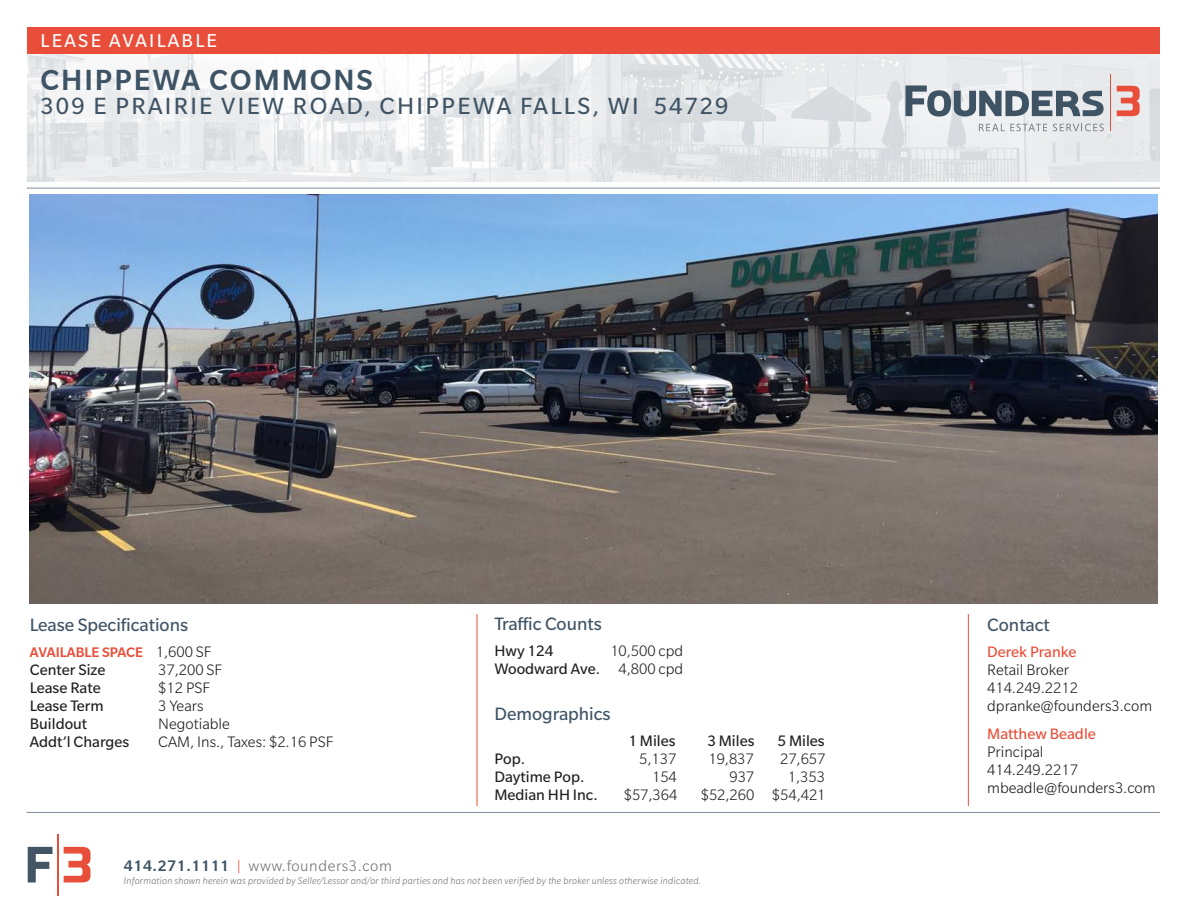
<style>
.page{position:relative;width:1188px;height:918px;background:#fff}
.page>*{position:absolute;margin:0;border:0;box-sizing:border-box;transform-origin:0 0}
.t1{font:500 31.5px "Slate Pro";letter-spacing:.06em;color:#3e5364}
.t2{font:25.5px "Slate Pro";letter-spacing:.09em;color:#3e5364}
.t3{font:20.25px "Slate Pro";letter-spacing:.11em;color:#fff}
.t4{font:19.5px "Slate Pro";color:#3e5364}
.t5{font:300 16.5px/18px "Slate Pro";color:#231f20;text-align:right}
.t6{font:16.5px "Slate Pro";color:#231f20}
.t7{font:300 16.5px "Slate Pro";letter-spacing:.035em;color:#757679}
.t8{font:16.5px "Slate Pro";color:#e94e3a}
.t9{font:500 15px "Slate Pro";color:#e94e3a}
.t10{font:italic 300 10.5px "Slate Pro";letter-spacing:.02em;color:#757679}
.s1{font-weight:300;font-size:16.5px;color:#231f20}
.s2{font-weight:400}
.s3{font-weight:500;color:#3e5364}
.s4{color:#e94e3a}
</style>
<div class="page">
<img style="left:27px;top:54px;width:1133px;height:128px">
<hr style="left:1110px;top:75px;width:1px;height:56px;background:#e94e3a">
<svg style="left:905px;top:86px;width:199px;height:31px"></svg>
<svg style="left:1117px;top:86px;width:23px;height:30px"></svg>
<svg style="left:979px;top:124px;width:68px;height:7px"></svg>
<svg style="left:1053px;top:124px;width:51px;height:7px"></svg>
<hr style="left:27px;top:188px;width:1133px;height:1px;background:#7d8995">
<div style="left:27px;top:27px;width:1133px;height:27px;background:#e94e3a"></div>
<hr style="left:58px;top:834px;width:1px;height:61px;background:#e84f3b">
<svg style="left:28px;top:847px;width:24px;height:35px"></svg>
<svg style="left:64px;top:847px;width:26px;height:35px"></svg>
<hr style="left:27px;top:812px;width:1133px;height:1px;background:#7d8995">
<hr style="left:968px;top:614px;width:1px;height:192px;background:#e94e3a">
<hr style="left:477px;top:614px;width:1px;height:192px;background:#e94e3a">
<img style="left:30px;top:194px;width:1128px;height:410px">
<p class="t3" style="left:41px;top:30px;width:178px">LEASE AVAILABLE</p>
<p class="t1" style="left:41px;top:60px;width:334px">CHIPPEWA COMMONS</p>
<p class="t2" style="left:41px;top:93px;width:689px">309 E PRAIRIE VIEW ROAD, CHIPPEWA FALLS, WI 54729</p>
<p class="t4" style="left:30px;top:615px;width:160px">Lease Specifications</p>
<p class="t9" style="left:30px;top:643px;width:183px">AVAILABLE SPACE <span class="s1">1,600 SF</span></p>
<p class="t6" style="left:30px;top:661px;width:77px">Center Size</p>
<p class="t5" style="left:158px;top:660px;width:65px">37,200 SF</p>
<p class="t6" style="left:30px;top:679px;width:72px">Lease Rate</p>
<p class="t5" style="left:158px;top:678px;width:53px">$12 PSF</p>
<p class="t6" style="left:30px;top:697px;width:75px">Lease Term</p>
<p class="t5" style="left:158px;top:696px;width:47px">3 Years</p>
<p class="t6" style="left:30px;top:715px;width:59px">Buildout</p>
<p class="t5" style="left:158px;top:714px;width:73px">Negotiable</p>
<p class="t6" style="left:30px;top:733px;width:101px">Addt’l Charges</p>
<p class="t5" style="left:158px;top:732px;width:177px">CAM, Ins., Taxes: $2.16 PSF</p>
<p class="t4" style="left:494px;top:614px;width:109px">Traffic Counts</p>
<p class="t6" style="left:494px;top:642px;width:61px">Hwy 124</p>
<p class="t5" style="left:494px;top:641px;width:190px">10,500 cpd<br><span class="s2">Woodward Ave.</span> 4,800 cpd</p>
<p class="t4" style="left:494px;top:704px;width:118px">Demographics</p>
<p class="t6" style="left:628px;top:732px;width:49px">1 Miles</p>
<p class="t6" style="left:707px;top:732px;width:49px">3 Miles</p>
<p class="t6" style="left:778px;top:732px;width:49px">5 Miles</p>
<p class="t6" style="left:494px;top:750px;width:32px">Pop.</p>
<p class="t5" style="left:639px;top:749px;width:39px">5,137</p>
<p class="t5" style="left:708px;top:749px;width:47px">19,837</p>
<p class="t5" style="left:780px;top:749px;width:47px">27,657</p>
<p class="t6" style="left:494px;top:768px;width:91px">Daytime Pop.</p>
<p class="t5" style="left:652px;top:767px;width:26px">154</p>
<p class="t5" style="left:729px;top:767px;width:26px">937</p>
<p class="t5" style="left:788px;top:767px;width:39px">1,353</p>
<p class="t6" style="left:494px;top:786px;width:105px">Median HH Inc.</p>
<p class="t5" style="left:624px;top:785px;width:55px">$57,364</p>
<p class="t5" style="left:701px;top:785px;width:126px">$52,260 $54,421</p>
<p class="t7" style="left:124px;top:857px;width:270px"><span class="s3">414.271.1111</span> <span class="s4">|</span> www.founders3.com</p>
<p class="t10" style="left:124px;top:875px;width:579px">Information shown herein was provided by Seller/Lessor and/or third parties and has not been verified by the broker unless otherwise indicated.</p>
<p class="t4" style="left:987px;top:615px;width:64px">Contact</p>
<p class="t8" style="left:987px;top:643px;width:91px">Derek Pranke</p>
<p class="t5" style="left:987px;top:660px;width:83px">Retail Broker</p>
<p class="t5" style="left:987px;top:678px;width:92px">414.249.2212</p>
<p class="t5" style="left:987px;top:696px;width:166px">dpranke@founders3.com</p>
<p class="t8" style="left:987px;top:725px;width:110px">Matthew Beadle</p>
<p class="t5" style="left:987px;top:742px;width:58px">Principal</p>
<p class="t5" style="left:987px;top:760px;width:92px">414.249.2217</p>
<p class="t5" style="left:987px;top:778px;width:170px">mbeadle@founders3.com</p>
</div>
